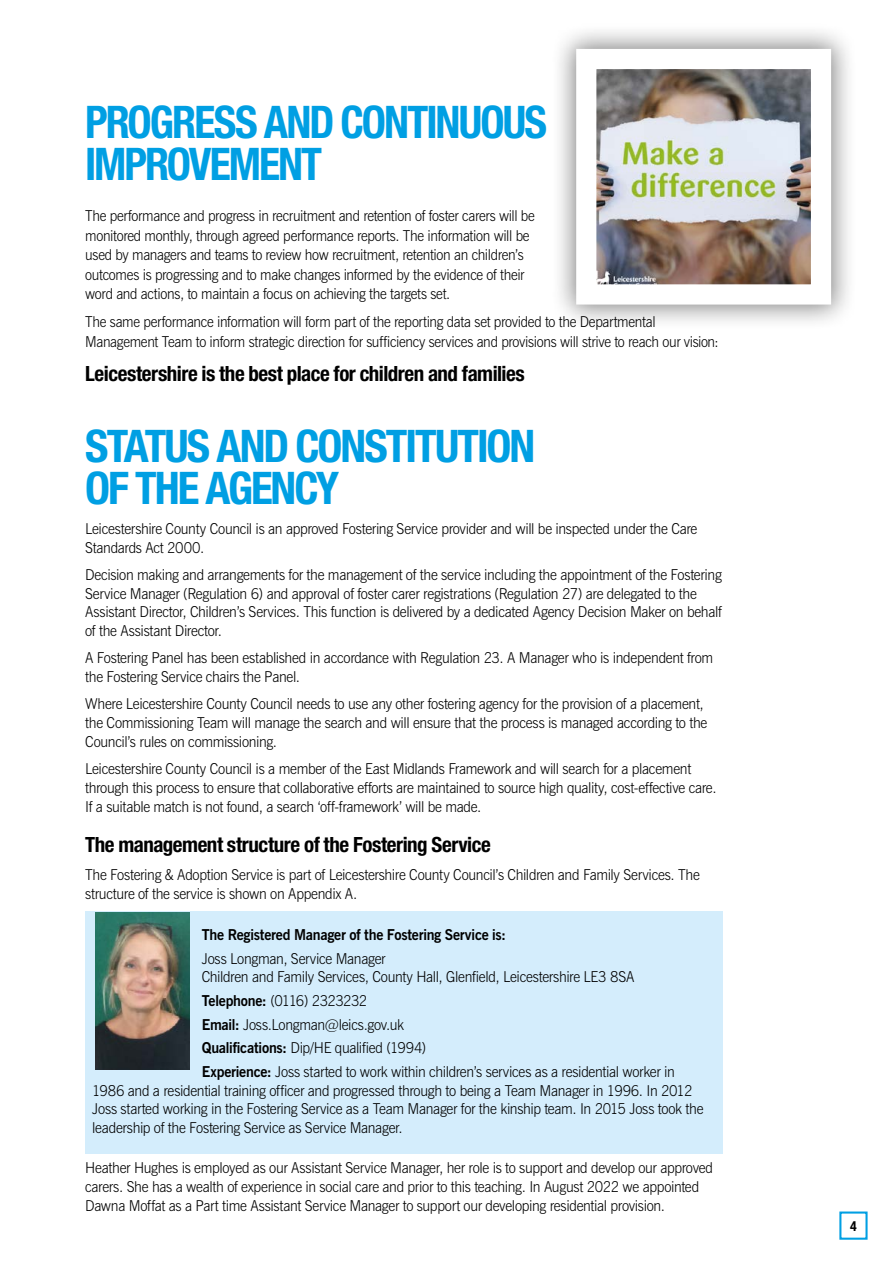
<style>
.page{position:relative;width:893px;height:1263px;background:#fff}
.page>*{position:absolute;margin:0;border:0;box-sizing:border-box;transform-origin:0 0}
.LCC_Heading{font:700 condensed 45px/42px "Helvetica Neue LT Std";letter-spacing:-.045em;color:#009fe3}
.S0312_Heading_medium{font:700 condensed 21px "Helvetica Neue LT Std";letter-spacing:-.02em;color:#000}
.S0312_Body_Copy{font:300 15px/18.8px "News Gothic BT";letter-spacing:-.02em;color:#000;scale:.95 1}
.S0312_Body_Copy-2{font:300 15px/19.5px "News Gothic BT";letter-spacing:-.02em;color:#000;scale:.93 1}
.S_R_bullet_LAST{font:300 15px/18.8px "News Gothic BT";letter-spacing:-.02em;color:#000;scale:.95 1}
.S_R_bullet{font:300 15px/18.8px "News Gothic BT";letter-spacing:-.02em;color:#000;scale:.95 1}
.S_R_sub{font:700 15px "News Gothic BT";letter-spacing:-.015em;color:#000;scale:.95 1}
.S_R_bullet-2{font:300 15px "News Gothic BT";letter-spacing:-.045em;color:#000;scale:.95 1}
.t1{font:700 condensed 13.8px "Helvetica Neue LT Std";color:#000}
.s1{font-weight:700}
</style>
<div class="page">
<div style="left:839px;top:1211px;width:29px;height:29px;border:2px solid #009fe3"></div>
<div style="left:85px;top:911px;width:638px;height:49px;background:#d4edfc"></div>
<div style="left:85px;top:935px;width:638px;height:68px;background:#d4edfc"></div>
<div style="left:85px;top:1001px;width:638px;height:49px;background:#d4edfc"></div>
<div style="left:85px;top:1048px;width:638px;height:106px;background:#d4edfc"></div>
<img style="left:96px;top:913px;width:93px;height:156px">
<div style="left:550px;top:22px;width:307px;height:309px;background:#000;opacity:.5"></div>
<img style="left:597px;top:70px;width:213px;height:214px">
<h1 class="LCC_Heading" style="left:85px;top:101px;width:463px">PROGRESS AND CONTINUOUS<br>IMPROVEMENT</h1>
<p class="S0312_Body_Copy-2" style="left:85px;top:206px;width:485px">The performance and progress in recruitment and retention of foster carers will be monitored monthly, through agreed performance reports. The information will be used by managers and teams to review how recruitment, retention an children’s outcomes is progressing and to make changes informed by the evidence of their word and actions, to maintain a focus on achieving the targets set.</p>
<p class="S0312_Body_Copy-2" style="left:85px;top:312px;width:683px">The same performance information will form part of the reporting data set provided to the Departmental<br>Management Team to inform strategic direction for sufficiency services and provisions will strive to reach our vision:</p>
<h2 class="S0312_Heading_medium" style="left:85px;top:361px;width:441px">Leicestershire is the best place for children and families</h2>
<h1 class="LCC_Heading" style="left:85px;top:424px;width:452px">STATUS AND CONSTITUTION<br>OF THE AGENCY</h1>
<p class="S0312_Body_Copy" style="left:85px;top:519px;width:646px">Leicestershire County Council is an approved Fostering Service provider and will be inspected under the Care<br>Standards Act 2000.</p>
<p class="S0312_Body_Copy" style="left:85px;top:565px;width:672px">Decision making and arrangements for the management of the service including the appointment of the Fostering Service Manager (Regulation 6) and approval of foster carer registrations (Regulation 27) are delegated to the Assistant Director, Children’s Services. This function is delivered by a dedicated Agency Decision Maker on behalf of the Assistant Director.</p>
<p class="S0312_Body_Copy" style="left:85px;top:648px;width:663px">A Fostering Panel has been established in accordance with Regulation 23. A Manager who is independent from the Fostering Service chairs the Panel.</p>
<p class="S0312_Body_Copy" style="left:85px;top:694px;width:656px">Where Leicestershire County Council needs to use any other fostering agency for the provision of a placement, the Commissioning Team will manage the search and will ensure that the process is managed according to the<br>Council’s rules on commissioning.</p>
<p class="S0312_Body_Copy" style="left:85px;top:759px;width:666px">Leicestershire County Council is a member of the East Midlands Framework and will search for a placement through this process to ensure that collaborative efforts are maintained to source high quality, cost-effective care.<br>If a suitable match is not found, a search ‘off-framework’ will be made.</p>
<h2 class="S0312_Heading_medium" style="left:85px;top:831px;width:407px">The management structure of the Fostering Service</h2>
<p class="S0312_Body_Copy" style="left:85px;top:865px;width:649px">The Fostering &amp; Adoption Service is part of Leicestershire County Council’s Children and Family Services. The structure of the service is shown on Appendix A.</p>
<p class="S_R_sub" style="left:202px;top:925px;width:322px">The Registered Manager of the Fostering Service is:</p>
<p class="S_R_bullet" style="left:202px;top:949px;width:457px">Joss Longman, Service Manager<br>Children and Family Services, County Hall, Glenfield, Leicestershire LE3 8SA</p>
<p class="S_R_bullet-2" style="left:202px;top:992px;width:176px"><span class="s1">Telephone:</span> (0116) 2323232</p>
<p class="S_R_bullet" style="left:202px;top:1015px;width:214px"><span class="s1">Email:</span> Joss.Longman@leics.gov.uk</p>
<p class="S_R_bullet" style="left:202px;top:1038px;width:238px"><span class="s1">Qualifications:</span> Dip/HE qualified (1994)</p>
<p class="S_R_bullet_LAST" style="left:92px;top:1062px;width:645px;text-indent:110px"><span class="s1">Experience:</span> Joss started to work within children’s services as a residential worker in 1986 and a residential training officer and progressed through to being a Team Manager in 1996. In 2012<br>Joss started working in the Fostering Service as a Team Manager for the kinship team. In 2015 Joss took the leadership of the Fostering Service as Service Manager.</p>
<p class="S0312_Body_Copy" style="left:85px;top:1158px;width:662px">Heather Hughes is employed as our Assistant Service Manager, her role is to support and develop our approved carers. She has a wealth of experience in social care and prior to this teaching. In August 2022 we appointed<br>Dawna Moffat as a Part time Assistant Service Manager to support our developing residential provision.</p>
<p class="t1" style="left:850px;top:1217px;width:8px">4</p>
</div>
